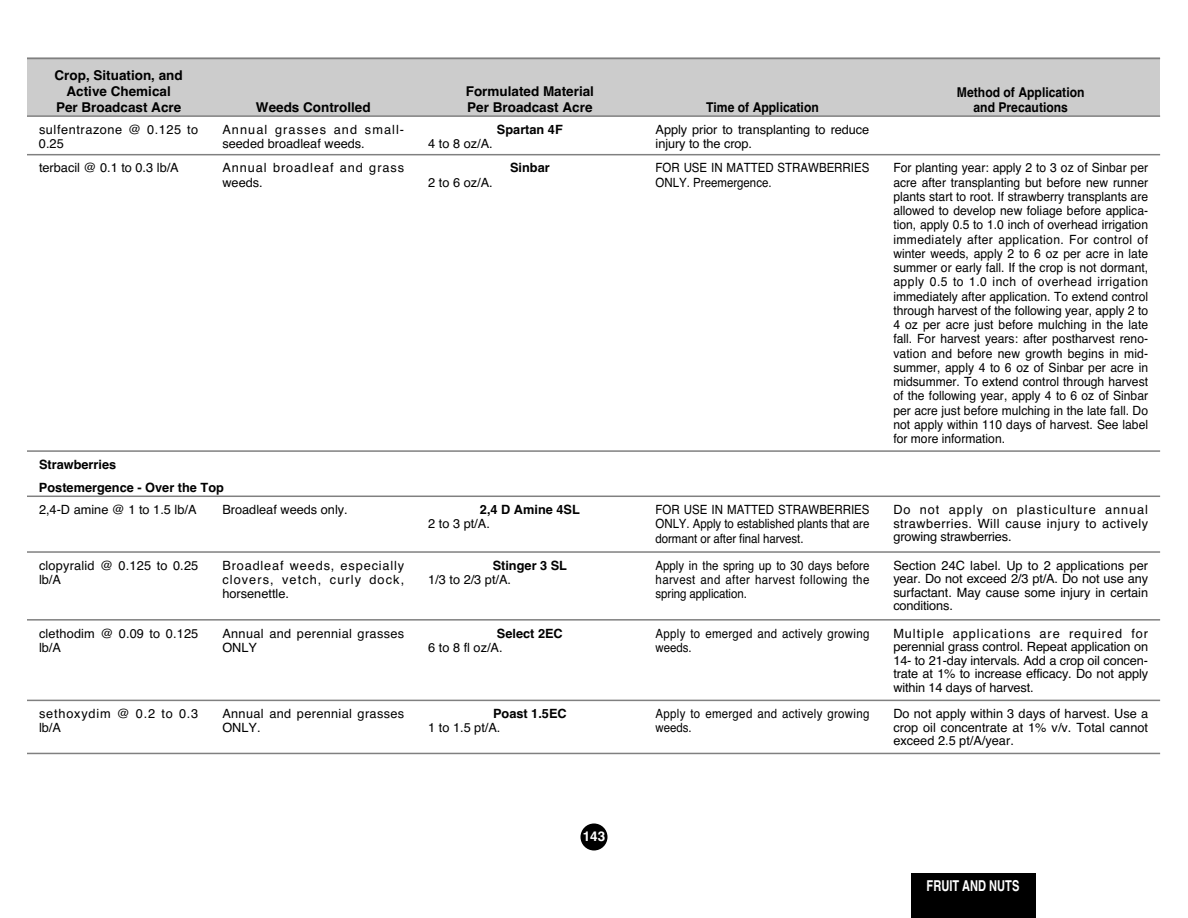
<style>
.page{position:relative;width:1188px;height:918px;background:#fff}
.page>*{position:absolute;margin:0;border:0;box-sizing:border-box;transform-origin:0 0}
.t1{font:700 condensed 15px "Helvetica";color:#fff;scale:.9 1}
.t2{font:700 13.5px/15.8px "Helvetica";color:#000;text-align:center}
.t3{font:700 13.5px/14.2px "Helvetica";color:#000;text-align:center;scale:.9 1}
.t4{font:700 13.5px "Helvetica";color:#fff}
.t5{font:12.75px/14.2px "Helvetica";color:#000;text-align:justify;scale:.95 1}
.t6{font:12.75px/13.5px "Helvetica";color:#000;text-align:justify}
.t7{font:12.75px/14.2px "Helvetica";color:#000;text-align:justify;scale:.9 1}
.t8{font:700 12.75px/23px "Helvetica";color:#000}
.t9{font:12.75px/14.2px "Helvetica";letter-spacing:.025em;color:#000;scale:.9 1}
.t10{font:12.75px/14.2px "Helvetica";letter-spacing:.025em;color:#000}
.t11{font:12.75px/14.2px "Helvetica";letter-spacing:.04em;color:#000}
.t12{font:12.75px/14.2px "Helvetica";letter-spacing:.075em;color:#000}
.t13{font:12.75px/14.2px "Helvetica";letter-spacing:.045em;color:#000}
.t14{font:12.75px/14.2px "Helvetica";letter-spacing:.065em;color:#000}
</style>
<div class="page">
<div style="left:580px;top:824px;width:28px;height:26px;background:#000;border-radius:50%"></div>
<div style="left:27px;top:58px;width:183px;height:58px;background:#ccc"></div>
<div style="left:210px;top:58px;width:206px;height:58px;background:#ccc"></div>
<div style="left:416px;top:58px;width:228px;height:58px;background:#ccc"></div>
<div style="left:644px;top:58px;width:237px;height:58px;background:#ccc"></div>
<div style="left:881px;top:58px;width:279px;height:58px;background:#ccc"></div>
<hr style="left:27px;top:58px;width:1133px;height:1px;background:#808080">
<hr style="left:27px;top:115px;width:1133px;height:2px;background:#808080">
<hr style="left:27px;top:154px;width:1133px;height:1px;background:#808080">
<hr style="left:27px;top:450px;width:1133px;height:2px;background:#808080">
<hr style="left:27px;top:496px;width:1133px;height:1px;background:#808080">
<hr style="left:27px;top:551px;width:1133px;height:2px;background:#808080">
<hr style="left:27px;top:619px;width:1133px;height:2px;background:#808080">
<hr style="left:27px;top:700px;width:1133px;height:1px;background:#808080">
<hr style="left:27px;top:753px;width:1133px;height:1px;background:#808080">
<div style="left:911px;top:873px;width:124px;height:45px;background:#000"></div>
<p class="t2" style="left:55px;top:68px;width:130px">Crop, Situation, and<br>Active Chemical<br>Per Broadcast Acre</p>
<p class="t2" style="left:256px;top:99px;width:116px">Weeds Controlled</p>
<p class="t2" style="left:466px;top:83px;width:130px;text-align:left">Formulated Material<br>Per Broadcast Acre</p>
<p class="t13" style="left:39px;top:122px;width:161px">sulfentrazone @ 0.125 to<br>0.25</p>
<p class="t11" style="left:222px;top:122px;width:183px">Annual grasses and small&shy;seeded broadleaf weeds.</p>
<p class="t8" style="left:497px;top:118px;width:67px">Spartan 4F</p>
<p class="t6" style="left:428px;top:137px;width:66px">4 to 8 oz/A.</p>
<p class="t6" style="left:39px;top:161px;width:141px">terbacil @ 0.1 to 0.3 lb/A</p>
<p class="t12" style="left:222px;top:161px;width:183px">Annual broadleaf and grass weeds.</p>
<p class="t8" style="left:510px;top:157px;width:41px">Sinbar</p>
<p class="t6" style="left:428px;top:176px;width:66px">2 to 6 oz/A.</p>
<p class="t8" style="left:39px;top:453px;width:186px">Strawberries<br>Postemergence - Over the Top</p>
<p class="t6" style="left:39px;top:503px;width:159px">2,4-D amine @ 1 to 1.5 lb/A</p>
<p class="t6" style="left:222px;top:503px;width:127px">Broadleaf weeds only.</p>
<p class="t8" style="left:480px;top:498px;width:101px">2,4 D Amine 4SL</p>
<p class="t6" style="left:428px;top:517px;width:63px">2 to 3 pt/A.</p>
<p class="t6" style="left:39px;top:558px;width:161px;line-height:14.2px">clopyralid @ 0.125 to 0.25 lb/A</p>
<p class="t6" style="left:222px;top:558px;width:183px;line-height:14.2px">Broadleaf weeds, especially clovers, vetch, curly dock, horsenettle.</p>
<p class="t8" style="left:493px;top:554px;width:76px">Stinger 3 SL</p>
<p class="t6" style="left:428px;top:573px;width:84px">1/3 to 2/3 pt/A.</p>
<p class="t6" style="left:39px;top:626px;width:161px;line-height:14.2px">clethodim @ 0.09 to 0.125 lb/A</p>
<p class="t10" style="left:222px;top:626px;width:183px">Annual and perennial grasses<br>ONLY</p>
<p class="t8" style="left:497px;top:622px;width:67px">Select 2EC</p>
<p class="t6" style="left:428px;top:641px;width:76px">6 to 8 fl oz/A.</p>
<p class="t14" style="left:39px;top:707px;width:161px">sethoxydim @ 0.2 to 0.3 lb/A</p>
<p class="t10" style="left:222px;top:707px;width:183px">Annual and perennial grasses<br>ONLY.</p>
<p class="t8" style="left:493px;top:702px;width:75px">Poast 1.5EC</p>
<p class="t6" style="left:428px;top:721px;width:74px">1 to 1.5 pt/A.</p>
<p class="t4" style="left:583px;top:828px;width:24px">143</p>
<p class="t3" style="left:706px;top:100px;width:127px">Time of Application</p>
<p class="t6" style="left:656px;top:122px;width:215px;line-height:14.2px">Apply prior to transplanting to reduce injury to the crop.</p>
<p class="t3" style="left:957px;top:86px;width:143px">Method of Application and Precautions</p>
<p class="t7" style="left:656px;top:161px;width:239px">FOR USE IN MATTED STRAWBERRIES<br>ONLY. Preemergence.</p>
<p class="t5" style="left:893px;top:161px;width:270px">For planting year: apply 2 to 3 oz of Sinbar per acre after transplanting but before new runner plants start to root. If strawberry transplants are allowed to develop new foliage before applica&shy;tion, apply 0.5 to 1.0 inch of overhead irrigation immediately after application. For control of winter weeds, apply 2 to 6 oz per acre in late summer or early fall. If the crop is not dormant, apply 0.5 to 1.0 inch of overhead irrigation immediately after application. To extend control through harvest of the following year, apply 2 to 4 oz per acre just before mulching in the late fall. For harvest years: after postharvest reno&shy;vation and before new growth begins in mid&shy;summer, apply 4 to 6 oz of Sinbar per acre in midsummer. To extend control through harvest of the following year, apply 4 to 6 oz of Sinbar per acre just before mulching in the late fall. Do not apply within 110 days of harvest. See label for more information.</p>
<p class="t7" style="left:656px;top:503px;width:239px">FOR USE IN MATTED STRAWBERRIES ONLY. Apply to established plants that are dormant or after final harvest.</p>
<p class="t6" style="left:893px;top:503px;width:256px">Do not apply on plasticulture annual strawberries. Will cause injury to actively growing strawberries.</p>
<p class="t7" style="left:656px;top:558px;width:239px">Apply in the spring up to 30 days before harvest and after harvest following the spring application.</p>
<p class="t6" style="left:893px;top:559px;width:256px">Section 24C label. Up to 2 applications per year. Do not exceed 2/3 pt/A. Do not use any surfactant. May cause some injury in certain conditions.</p>
<p class="t9" style="left:656px;top:626px;width:239px">Apply to emerged and actively growing weeds.</p>
<p class="t6" style="left:893px;top:626px;width:256px">Multiple applications are required for perennial grass control. Repeat application on 14- to 21-day intervals. Add a crop oil concen&shy;trate at 1% to increase efficacy. Do not apply within 14 days of harvest.</p>
<p class="t9" style="left:656px;top:707px;width:239px">Apply to emerged and actively growing weeds.</p>
<p class="t6" style="left:893px;top:707px;width:256px">Do not apply within 3 days of harvest. Use a crop oil concentrate at 1% v/v. Total cannot exceed 2.5 pt/A/year.</p>
<p class="t1" style="left:927px;top:880px;width:105px">FRUIT AND NUTS</p>
</div>
